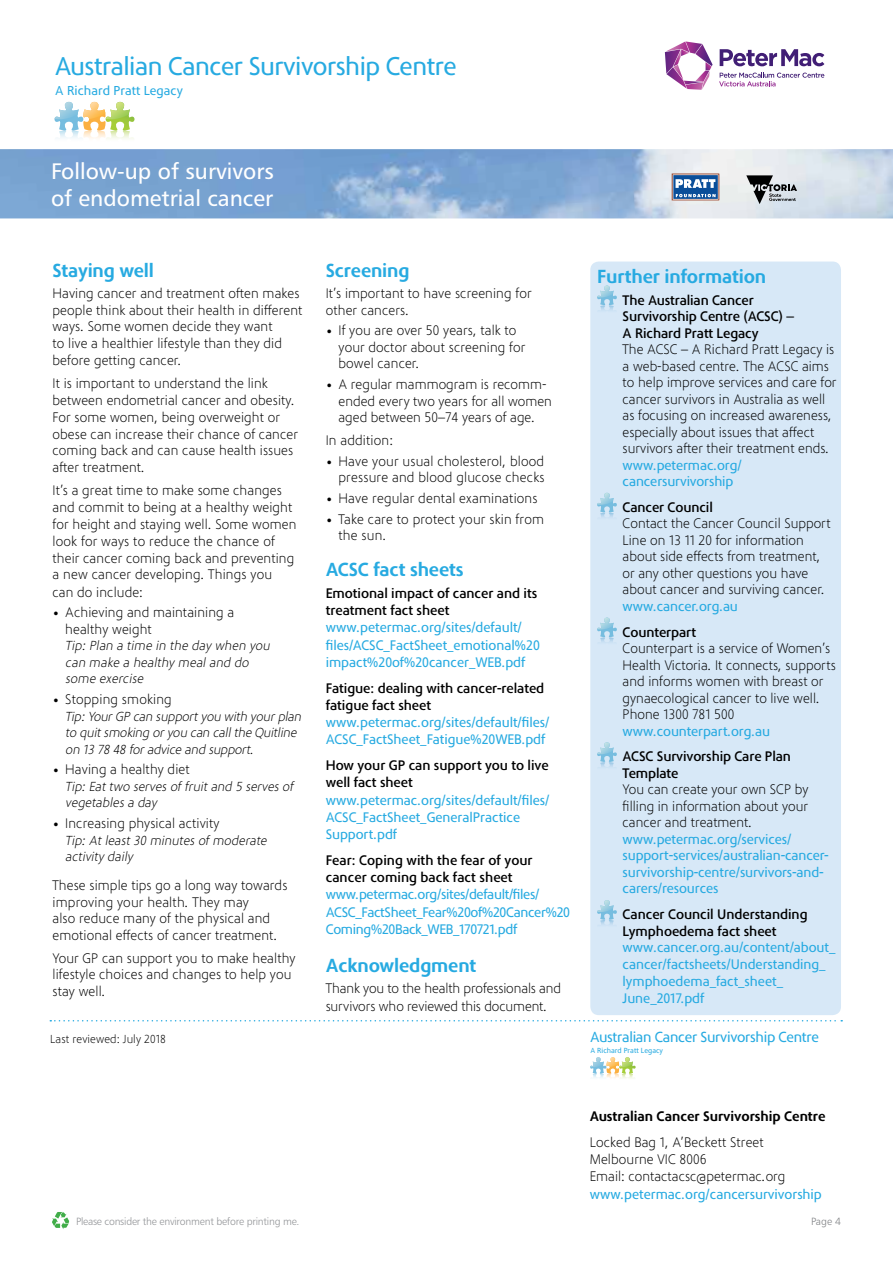
<style>
.page{position:relative;width:893px;height:1263px;background:#fff}
.page>*{position:absolute;margin:0;border:0;box-sizing:border-box;transform-origin:0 0}
.t1{font:26.55px "Phoenica";letter-spacing:-.02em;color:#27aae1}
.t2{font:22.5px/27px "Humanist 777 BT Roman B";color:#fff}
.t3{font:700 19.5px "Phoenica";letter-spacing:-.01em;color:#27aae1}
.t4{font:15px "Phoenica";letter-spacing:-.02em;color:#27aae1}
.t5{font:300 14.25px/16.5px "Phoenica";letter-spacing:-.005em;color:#000}
.t6{font:14.25px/17.2px "Phoenica";letter-spacing:-.005em;color:#27aae1}
.t7{font:500 14.25px/16.5px "Phoenica";letter-spacing:-.005em;color:#000}
.t8{font:14.25px/17.2px "Phoenica";letter-spacing:-.025em;color:#27aae1}
.t9{font:700 14.25px "Phoenica";letter-spacing:-.005em;color:#000}
.t10{font:italic 300 13.5px/16.5px "Phoenica";color:#000}
.t11{font:13.35px "Phoenica";color:#27aae1}
.t12{font:300 12px "Phoenica";letter-spacing:-.005em;color:#000}
.t13{font:10.5px "Humanist 777 BT Light B";letter-spacing:-.02em;color:#939598}
.t14{font:10.5px "Humanist 777 BT Light B";color:#808285}
.t15{font:7.65px "Phoenica";color:#27aae1}
</style>
<div class="page">
<img style="left:0;top:149px;width:893px;height:69px">
<svg style="left:52px;top:1212px;width:17px;height:17px"></svg>
<svg style="left:54px;top:102px;width:81px;height:37px"></svg>
<svg style="left:720px;top:49px;width:104px;height:17px"></svg>
<svg style="left:719px;top:72px;width:105px;height:14px"></svg>
<svg style="left:665px;top:41px;width:48px;height:49px"></svg>
<svg style="left:672px;top:173px;width:47px;height:27px"></svg>
<svg style="left:746px;top:175px;width:51px;height:29px"></svg>
<div style="left:590px;top:261px;width:251px;height:754px;background:#d7e8f7;border-radius:9px"></div>
<svg style="left:597px;top:285px;width:20px;height:26px"></svg>
<svg style="left:597px;top:493px;width:20px;height:25px"></svg>
<svg style="left:597px;top:617px;width:20px;height:26px"></svg>
<svg style="left:597px;top:742px;width:20px;height:25px"></svg>
<svg style="left:597px;top:900px;width:20px;height:25px"></svg>
<svg style="left:590px;top:1057px;width:46px;height:22px"></svg>
<svg style="left:50px;top:1020px;width:792px;height:1px"></svg>
<h1 class="t1" style="left:55px;top:51px;width:404px">Australian Cancer Survivorship Centre</h1>
<p class="t11" style="left:55px;top:83px;width:129px">A Richard Pratt Legacy</p>
<h2 class="t2" style="left:51px;top:158px;width:225px">Follow-up of survivors of endometrial cancer</h2>
<h3 class="t3" style="left:53px;top:259px;width:103px">Staying well</h3>
<p class="t5" style="left:53px;top:285px;width:252px">Having cancer and treatment often makes people think about their health in different ways. Some women decide they want<br>to live a healthier lifestyle than they did before getting cancer.</p>
<p class="t5" style="left:53px;top:375px;width:247px">It is important to understand the link between endometrial cancer and obesity.<br>For some women, being overweight or obese can increase their chance of cancer coming back and can cause health issues after treatment.</p>
<p class="t5" style="left:53px;top:482px;width:246px;line-height:17px">It’s a great time to make some changes and commit to being at a healthy weight for height and staying well. Some women look for ways to reduce the chance of their cancer coming back and preventing a new cancer developing. Things you can do include:</p>
<p class="t5" style="left:65px;top:605px;width:171px;text-indent:-13px">• Achieving and maintaining a healthy weight</p>
<p class="t10" style="left:65px;top:638px;width:209px">Tip:Plan a time in the day when you can make a healthy mealand do some exercise</p>
<p class="t5" style="left:53px;top:691px;width:121px">• Stopping smoking</p>
<p class="t10" style="left:65px;top:708px;width:240px">Tip:YourGP can supportyou with yourplan to quitsmoking oryou can callthe Quitline on 13 78 48 foradvice and support.</p>
<p class="t5" style="left:53px;top:762px;width:139px">• Having a healthy diet</p>
<p class="t10" style="left:65px;top:778px;width:232px">Tip:Eattwo servesoffruitand 5 servesof vegetablesa day</p>
<p class="t5" style="left:53px;top:815px;width:169px">• Increasing physical activity</p>
<p class="t10" style="left:65px;top:832px;width:206px">Tip:Atleast30 minutesofmoderate activity daily</p>
<p class="t5" style="left:53px;top:878px;width:237px">These simple tips go a long way towards improving your health. They may<br>also reduce many of the physical and emotional effects of cancer treatment.</p>
<p class="t5" style="left:53px;top:950px;width:245px">Your GP can support you to make healthy lifestyle choices and changes to help you stay well.</p>
<p class="t12" style="left:50px;top:1032px;width:117px">Last reviewed: July 2018</p>
<h3 class="t3" style="left:326px;top:259px;width:85px">Screening</h3>
<p class="t5" style="left:326px;top:285px;width:208px">It’s important to have screening for other cancers.</p>
<p class="t5" style="left:338px;top:323px;width:189px;text-indent:-13px">• If you are over 50 years, talk to your doctor about screening for bowel cancer.</p>
<p class="t5" style="left:338px;top:376px;width:215px;text-indent:-13px">• A regular mammogram is recomm&shy;ended every two years for all women aged between 50–74 years of age.</p>
<p class="t5" style="left:326px;top:432px;width:69px">In addition:</p>
<p class="t5" style="left:326px;top:453px;width:220px;text-align:right">• Have your usual cholesterol, blood pressure and blood glucose checks</p>
<p class="t5" style="left:326px;top:490px;width:214px">• Have regular dental examinations</p>
<p class="t5" style="left:338px;top:511px;width:207px;text-indent:-13px">• Take care to protect your skin from the sun.</p>
<h3 class="t3" style="left:326px;top:558px;width:139px">ACSC fact sheets</h3>
<p class="t7" style="left:326px;top:585px;width:213px;line-height:17.2px">Emotional impact of cancer and its treatment fact sheet</p>
<p class="t6" style="left:326px;top:619px;width:216px">www.petermac.org/sites/default/ files/ACSC_FactSheet_emotional%20 impact%20of%20cancer_WEB.pdf</p>
<p class="t7" style="left:326px;top:679px;width:220px;line-height:17.2px">Fatigue: dealing with cancer-related fatigue fact sheet</p>
<p class="t6" style="left:326px;top:714px;width:225px">www.petermac.org/sites/default/files/<br>ACSC_FactSheet_Fatigue%20WEB.pdf</p>
<p class="t7" style="left:326px;top:757px;width:224px;line-height:17.2px">How your GP can support you to live well fact sheet</p>
<p class="t6" style="left:326px;top:791px;width:225px">www.petermac.org/sites/default/files/<br>ACSC_FactSheet_GeneralPractice<br>Support.pdf</p>
<p class="t7" style="left:326px;top:852px;width:208px;line-height:17.2px">Fear: Coping with the fear of your cancer coming back fact sheet</p>
<p class="t8" style="left:326px;top:886px;width:246px">www.petermac.org/sites/default/files/<br>ACSC_FactSheet_Fear%20of%20Cancer%20<br>Coming%20Back_WEB_170721.pdf</p>
<h3 class="t3" style="left:326px;top:954px;width:152px">Acknowledgment</h3>
<p class="t5" style="left:326px;top:980px;width:237px;line-height:17.2px">Thank you to the health professionals and survivors who reviewed this document.</p>
<h3 class="t3" style="left:597px;top:265px;width:171px">Further information</h3>
<p class="t7" style="left:623px;top:292px;width:173px">The Australian Cancer<br>Survivorship Centre (ACSC) –<br>A Richard Pratt Legacy</p>
<p class="t5" style="left:623px;top:341px;width:216px">The ACSC – A Richard Pratt Legacy is a web-based centre. The ACSC aims to help improve services and care for cancer survivors in Australia as well as focusing on increased awareness, especially about issues that affect survivors after their treatment ends.</p>
<p class="t6" style="left:623px;top:457px;width:121px;line-height:16.5px">www.petermac.org/ cancersurvivorship</p>
<p class="t7" style="left:623px;top:499px;width:92px">Cancer Council</p>
<p class="t5" style="left:623px;top:516px;width:210px">Contact the Cancer Council Support Line on 13 11 20 for information about side effects from treatment, or any other questions you have about cancer and surviving cancer.</p>
<p class="t6" style="left:623px;top:598px;width:117px">www.cancer.org.au</p>
<p class="t7" style="left:623px;top:624px;width:75px">Counterpart</p>
<p class="t5" style="left:623px;top:640px;width:215px">Counterpart is a service of Women’s<br>Health Victoria. It connects, supports and informs women with breast or gynaecological cancer to live well.<br>Phone 1300 781 500</p>
<p class="t6" style="left:623px;top:722px;width:149px">www.counterpart.org.au</p>
<p class="t7" style="left:623px;top:748px;width:170px">ACSC Survivorship Care Plan<br>Template</p>
<p class="t5" style="left:623px;top:782px;width:187px;text-align:justify">You can create your own SCP by filling in information about your cancer and treatment.</p>
<p class="t6" style="left:623px;top:831px;width:208px;line-height:16.5px">www.petermac.org/services/ support-services/australian-cancer&shy;survivorship-centre/survivors-and&shy;carers/resources</p>
<p class="t7" style="left:623px;top:906px;width:186px">Cancer Council Understanding<br>Lymphoedema fact sheet</p>
<p class="t6" style="left:623px;top:939px;width:214px">www.cancer.org.au/content/about_ cancer/factsheets/Understanding_ lymphoedema_fact_sheet_<br>June_2017.pdf</p>
<p class="t4" style="left:590px;top:1028px;width:230px">Australian Cancer Survivorship Centre</p>
<p class="t15" style="left:590px;top:1046px;width:74px">A Richard Pratt Legacy</p>
<p class="t9" style="left:590px;top:1108px;width:237px">Australian Cancer Survivorship Centre</p>
<p class="t5" style="left:590px;top:1133px;width:197px;line-height:17.2px">Locked Bag 1, A’Beckett Street<br>Melbourne VIC 8006<br>Email: contactacsc@petermac.org</p>
<p class="t6" style="left:590px;top:1185px;width:234px">www.petermac.org/cancersurvivorship</p>
<p class="t13" style="left:76px;top:1215px;width:225px">Please consider the environment before printing me.</p>
<p class="t14" style="left:811px;top:1215px;width:31px">Page 4</p>
</div>
